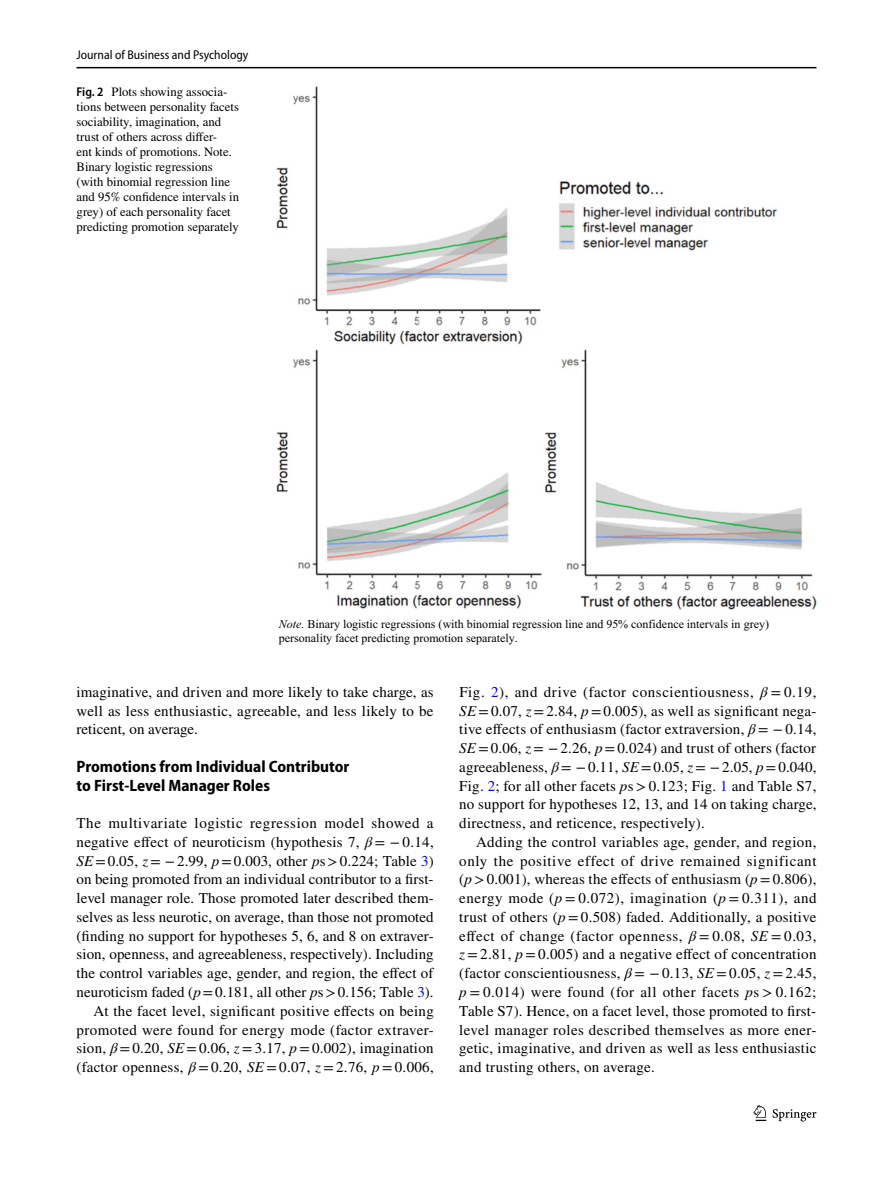
<style>
.page{position:relative;width:893px;height:1187px;background:#fff}
.page>*{position:absolute;margin:0;border:0;box-sizing:border-box;transform-origin:0 0}
.t1{font:700 semi-condensed 16.5px/18.8px "Myriad Pro";color:#000}
.t2{font:15px/18.8px "STIX";letter-spacing:.01em;color:#000;text-align:justify}
.t3{font:12.75px/15px "STIX";color:#000}
.t4{font:semi-condensed 12.75px "Myriad Pro";color:#000}
.t5{font:12px/14.4px "Times New Roman 2";color:#000}
.s1{font-family:"Myriad Pro";font-weight:600;font-stretch:semi-condensed}
.s2{font-family:"Times New Roman PS Italic MT2"}
.s3{font-style:italic}
.s4{color:#00f}
</style>
<div class="page">
<hr style="left:77px;top:67px;width:739px;height:1px;background:#000">
<svg style="left:753px;top:1105px;width:13px;height:15px"></svg>
<svg style="left:773px;top:1109px;width:43px;height:12px"></svg>
<img style="left:276px;top:87px;width:540px;height:523px">
<p class="t4" style="left:77px;top:48px;width:173px">Journal of Business and Psychology</p>
<p class="t3" style="left:77px;top:85px;width:164px"><span class="s1">Fig. 2</span> Plots showing associa&shy;tions between personality facets sociability, imagination, and trust of others across differ-<br>ent kinds of promotions. Note.<br>Binary logistic regressions (with binomial regression line and 95% confidence intervals in grey) of each personality facet predicting promotion separately</p>
<p class="t5" style="left:279px;top:617px;width:492px"><span class="s2">Note.</span> Binary logistic regressions (with binomial regression line and 95% confidence intervals in grey) personality facet predicting promotion separately.</p>
<p class="t2" style="left:77px;top:683px;width:359px">imaginative, and driven and more likely to take charge, as well as less enthusiastic, agreeable, and less likely to be reticent, on average.</p>
<p class="t1" style="left:77px;top:757px;width:274px">Promotions from Individual Contributor to First‑Level Manager Roles</p>
<p class="t2" style="left:77px;top:814px;width:359px;text-align:right">The multivariate logistic regression model showed a negative effect of neuroticism (hypothesis 7, <span class="s3">β</span>= −0.14, <span class="s3">SE</span>=0.05, <span class="s3">z</span>= −2.99, <span class="s3">p</span>=0.003, other <span class="s3">p</span>s&gt;0.224; Table <span class="s4">3</span>) on being promoted from an individual contributor to a first&shy;level manager role. Those promoted later described them&shy;selves as less neurotic, on average, than those not promoted (finding no support for hypotheses 5, 6, and 8 on extraver&shy;sion, openness, and agreeableness, respectively). Including the control variables age, gender, and region, the effect of neuroticism faded (<span class="s3">p</span>=0.181, all other <span class="s3">p</span>s&gt;0.156; Table <span class="s4">3</span>).<br>At the facet level, significant positive effects on being promoted were found for energy mode (factor extraver&shy;sion, <span class="s3">β</span>=0.20, <span class="s3">SE</span>=0.06, <span class="s3">z</span>=3.17, <span class="s3">p</span>=0.002), imagination (factor openness, <span class="s3">β</span>=0.20, <span class="s3">SE</span>=0.07, <span class="s3">z</span>=2.76, <span class="s3">p</span>=0.006,</p>
<p class="t2" style="left:459px;top:683px;width:359px">Fig. <span class="s4">2</span>), and drive (factor conscientiousness, <span class="s3">β</span> = 0.19, <span class="s3">SE</span>=0.07, <span class="s3">z</span>=2.84, <span class="s3">p</span>=0.005), as well as significant nega&shy;tive effects of enthusiasm (factor extraversion, <span class="s3">β</span>= −0.14, <span class="s3">SE</span>=0.06, <span class="s3">z</span>= −2.26, <span class="s3">p</span>=0.024) and trust of others (factor agreeableness, <span class="s3">β</span>= −0.11, <span class="s3">SE</span>=0.05, <span class="s3">z</span>= −2.05, <span class="s3">p</span>=0.040, Fig. <span class="s4">2</span>; for all other facets <span class="s3">p</span>s&gt;0.123; Fig. <span class="s4">1</span> and Table S7, no support for hypotheses 12, 13, and 14 on taking charge, directness, and reticence, respectively).</p>
<p class="t2" style="left:459px;top:833px;width:359px;text-indent:17px">Adding the control variables age, gender, and region, only the positive effect of drive remained significant (<span class="s3">p</span>&gt;0.001), whereas the effects of enthusiasm (<span class="s3">p</span>=0.806), energy mode (<span class="s3">p</span> = 0.072), imagination (<span class="s3">p</span> = 0.311), and trust of others (<span class="s3">p</span>=0.508) faded. Additionally, a positive effect of change (factor openness, <span class="s3">β</span> = 0.08, <span class="s3">SE</span> = 0.03, <span class="s3">z</span>=2.81, <span class="s3">p</span>=0.005) and a negative effect of concentration (factor conscientiousness, <span class="s3">β</span>= −0.13, <span class="s3">SE</span>=0.05, <span class="s3">z</span>=2.45, <span class="s3">p</span> = 0.014) were found (for all other facets <span class="s3">p</span>s &gt; 0.162; Table S7). Hence, on a facet level, those promoted to first&shy;level manager roles described themselves as more ener&shy;getic, imaginative, and driven as well as less enthusiastic and trusting others, on average.</p>
</div>
